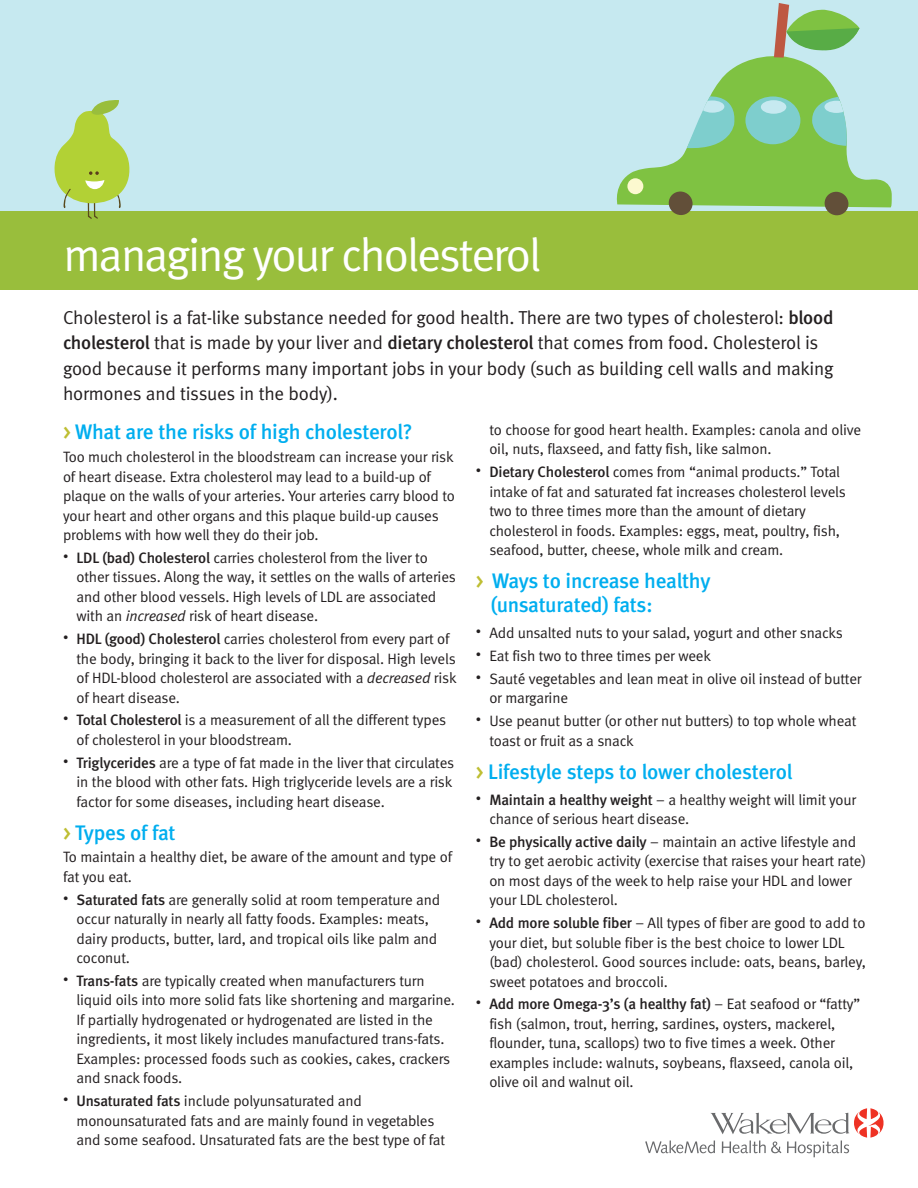
<style>
.page{position:relative;width:918px;height:1188px;background:#fff}
.page>*{position:absolute;margin:0;border:0;box-sizing:border-box;transform-origin:0 0}
.t1{font:46.8px "Meta Normal";letter-spacing:-.045em;color:#fff}
.t2{font:500 21px/24.3px "Meta";letter-spacing:-.015em;color:#00aeef}
.t3{font:18.75px/25.5px "Meta Normal";letter-spacing:-.015em;color:#231f20}
.t4{font:15px/19.5px "Meta Normal";letter-spacing:-.01em;color:#231f20}
.t5{font:500 15px "Meta";letter-spacing:-.01em;color:#231f20}
.s1{font-family:"Meta";font-weight:500}
.s2{color:#bebe32}
.s3{font-style:italic}
.s4{font-family:"Meta Normal";font-weight:400}
</style>
<div class="page">
<div style="left:0;top:0;width:918px;height:290px;background:#c6e9f0"></div>
<div style="left:0;top:211px;width:918px;height:79px;background:#99be3c"></div>
<svg style="left:54px;top:100px;width:76px;height:119px"></svg>
<div style="left:669px;top:191px;width:24px;height:24px;background:#624f39;border-radius:50%"></div>
<div style="left:825px;top:192px;width:23px;height:24px;background:#624f39;border-radius:50%"></div>
<svg style="left:616px;top:3px;width:276px;height:204px"></svg>
<svg style="left:645px;top:1108px;width:239px;height:49px"></svg>
<h1 class="t1" style="left:63px;top:237px;width:479px">managing your cholesterol</h1>
<p class="t3" style="left:63px;top:306px;width:772px">Cholesterol is a fat-like substance needed for good health. There are two types of cholesterol: <span class="s1">blood cholesterol</span> that is made by your liver and <span class="s1">dietary cholesterol</span> that comes from food. Cholesterol is good because it performs many important jobs in your body (such as building cell walls and making hormones and tissues in the body).</p>
<h2 class="t2" style="left:63px;top:422px;width:351px"><span class="s2">&gt;</span> What are the risks of high cholesterol?</h2>
<p class="t4" style="left:63px;top:448px;width:393px">Too much cholesterol in the bloodstream can increase your risk of heart disease. Extra cholesterol may lead to a build-up of plaque on the walls of your arteries. Your arteries carry blood to your heart and other organs and this plaque build-up causes problems with how well they do their job.</p>
<p class="t4" style="left:77px;top:549px;width:381px;text-indent:-14px"><sup>•</sup> <span class="s1">LDL (bad) Cholesterol</span> carries cholesterol from the liver to other tissues. Along the way, it settles on the walls of arteries and other blood vessels. High levels of LDL are associated with an <span class="s3">increased</span> risk of heart disease.</p>
<p class="t4" style="left:77px;top:630px;width:382px;text-indent:-13px"><sup>•</sup> <span class="s1">HDL (good) Cholesterol</span> carries cholesterol from every part of the body, bringing it back to the liver for disposal. High levels of HDL-blood cholesterol are associated with a <span class="s3">decreased</span> risk of heart disease.</p>
<p class="t4" style="left:77px;top:712px;width:371px;text-indent:-14px"><sup>•</sup> <span class="s1">Total Cholesterol</span> is a measurement of all the different types of cholesterol in your bloodstream.</p>
<p class="t4" style="left:77px;top:754px;width:379px;text-indent:-14px"><sup>•</sup> <span class="s1">Triglycerides</span> are a type of fat made in the liver that circulates in the blood with other fats. High triglyceride levels are a risk factor for some diseases, including heart disease.</p>
<h2 class="t2" style="left:63px;top:822px;width:114px"><span class="s2">&gt;</span> Types of fat</h2>
<p class="t4" style="left:63px;top:849px;width:391px">To maintain a healthy diet, be aware of the amount and type of fat you eat.</p>
<p class="t4" style="left:77px;top:891px;width:365px;text-indent:-13px"><sup>•</sup> <span class="s1">Saturated fats</span> are generally solid at room temperature and occur naturally in nearly all fatty foods. Examples: meats, dairy products, butter, lard, and tropical oils like palm and coconut.</p>
<p class="t4" style="left:77px;top:972px;width:380px;text-indent:-14px"><sup>•</sup> <span class="s1">Trans-fats</span> are typically created when manufacturers turn liquid oils into more solid fats like shortening and margarine.<br>If partially hydrogenated or hydrogenated are listed in the ingredients, it most likely includes manufactured trans-fats.<br>Examples: processed foods such as cookies, cakes, crackers and snack foods.</p>
<p class="t4" style="left:77px;top:1092px;width:370px;text-indent:-14px"><sup>•</sup> <span class="s1">Unsaturated fats</span> include polyunsaturated and monounsaturated fats and are mainly found in vegetables and some seafood. Unsaturated fats are the best type of fat</p>
<p class="t4" style="left:489px;top:421px;width:373px">to choose for good heart health. Examples: canola and olive oil, nuts, flaxseed, and fatty fish, like salmon.</p>
<p class="t4" style="left:489px;top:463px;width:358px;text-indent:-14px"><sup>•</sup> <span class="s1">Dietary Cholesterol</span> comes from “animal products.” Total intake of fat and saturated fat increases cholesterol levels two to three times more than the amount of dietary cholesterol in foods. Examples: eggs, meat, poultry, fish, seafood, butter, cheese, whole milk and cream.</p>
<h2 class="t2" style="left:491px;top:570px;width:221px;text-indent:-15px"><span class="s2">&gt;</span> Ways to increase healthy (unsaturated) fats:</h2>
<p class="t4" style="left:476px;top:625px;width:369px"><sup>•</sup> Add unsalted nuts to your salad, yogurt and other snacks</p>
<p class="t4" style="left:476px;top:647px;width:237px"><sup>•</sup> Eat fish two to three times per week</p>
<p class="t4" style="left:489px;top:670px;width:374px;text-indent:-14px"><sup>•</sup> Sauté vegetables and lean meat in olive oil instead of butter or margarine</p>
<p class="t4" style="left:489px;top:712px;width:369px;text-indent:-14px"><sup>•</sup> Use peanut butter (or other nut butters) to top whole wheat toast or fruit as a snack</p>
<h2 class="t2" style="left:476px;top:761px;width:318px"><span class="s2">&gt;</span> Lifestyle steps to lower cholesterol</h2>
<p class="t4" style="left:489px;top:791px;width:368px;text-indent:-14px"><sup>•</sup> <span class="s1">Maintain a healthy weight</span> – a healthy weight will limit your chance of serious heart disease.</p>
<p class="t4" style="left:489px;top:833px;width:378px;text-indent:-14px"><sup>•</sup> <span class="s1">Be physically active daily</span> – maintain an active lifestyle and try to get aerobic activity (exercise that raises your heart rate) on most days of the week to help raise your HDL and lower your LDL cholesterol.</p>
<p class="t4" style="left:489px;top:914px;width:378px;text-indent:-14px"><sup>•</sup> <span class="s1">Add more soluble fiber</span> – All types of fiber are good to add to your diet, but soluble fiber is the best choice to lower LDL (bad) cholesterol. Good sources include: oats, beans, barley, sweet potatoes and broccoli.</p>
<p class="t5" style="left:476px;top:998px;width:386px"><sup>•</sup> Add more Omega-3’s (a healthy fat) <span class="s4">– Eat seafood or “fatty”</span></p>
<p class="t4" style="left:489px;top:1015px;width:366px">fish (salmon, trout, herring, sardines, oysters, mackerel, flounder, tuna, scallops) two to five times a week. Other examples include: walnuts, soybeans, flaxseed, canola oil, olive oil and walnut oil.</p>
</div>
